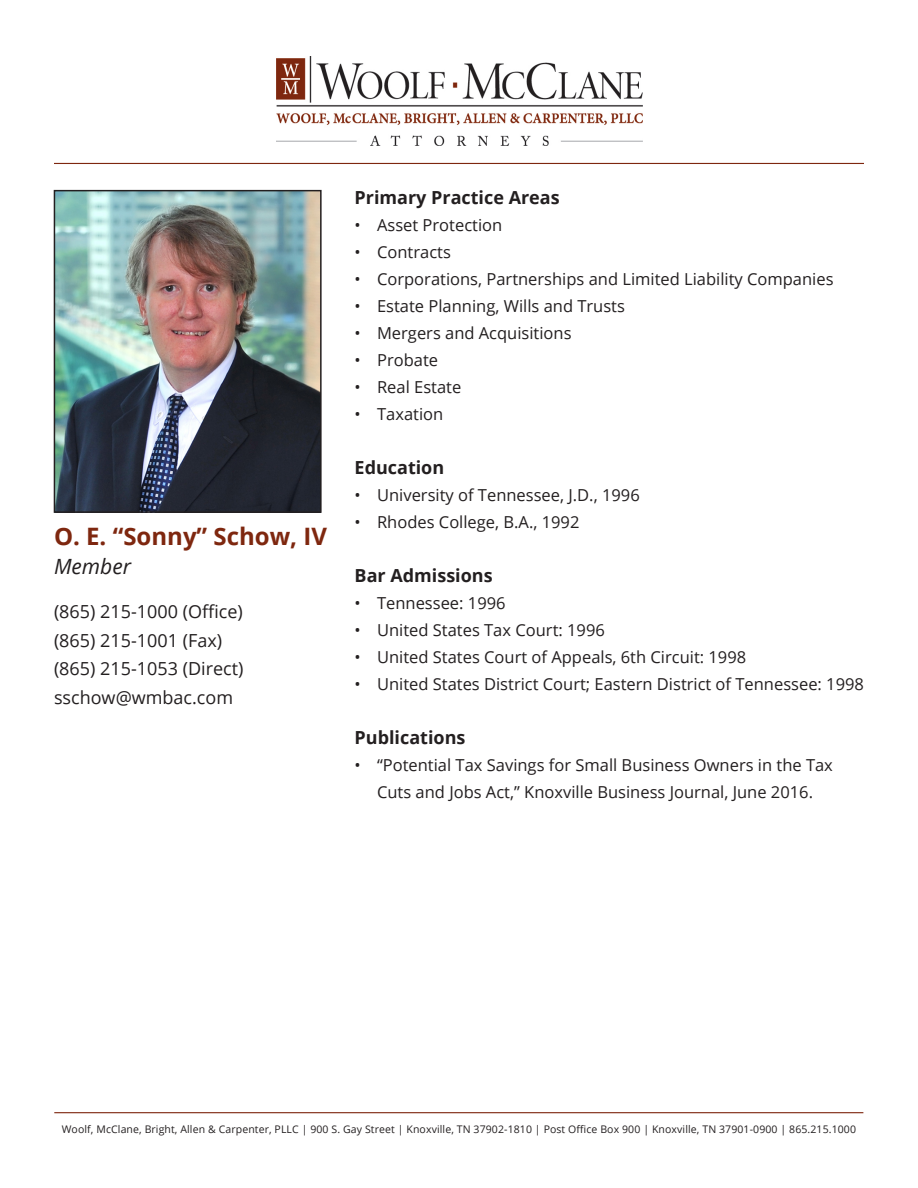
<style>
.page{position:relative;width:918px;height:1188px;background:#fff}
.page>*{position:absolute;margin:0;border:0;box-sizing:border-box;transform-origin:0 0}
.Name{font:700 24px "Open Sans";color:#7e270f}
.member{font:italic 21px "Open Sans";color:#231f20}
.phone{font:18px "Open Sans";color:#231f20}
.heads{font:700 18px "Open Sans";color:#231f20}
.t1{font:16.5px/27px "Open Sans";color:#231f20;text-align:center}
.t2{font:10.5px "Open Sans";letter-spacing:.01em;color:#231f20}
</style>
<div class="page">
<img style="left:276px;top:57px;width:366px;height:88px">
<hr style="left:54px;top:163px;width:810px;height:1px;background:#7e270f">
<hr style="left:54px;top:1112px;width:809px;height:1px;background:#7e270f">
<img style="left:57px;top:193px;width:262px;height:317px">
<div style="left:54px;top:190px;width:268px;height:323px;border:2px solid #231f20"></div>
<p class="Name" style="left:54px;top:519px;width:275px">O. E. “Sonny” Schow, IV</p>
<p class="member" style="left:54px;top:552px;width:79px">Member</p>
<p class="phone" style="left:54px;top:599px;width:190px">(865) 215-1000 (Office)</p>
<p class="phone" style="left:54px;top:628px;width:170px">(865) 215-1001 (Fax)</p>
<p class="phone" style="left:54px;top:656px;width:191px">(865) 215-1053 (Direct)</p>
<p class="phone" style="left:54px;top:685px;width:181px">sschow@wmbac.com</p>
<p class="heads" style="left:355px;top:184px;width:207px">Primary Practice Areas</p>
<p class="t1" style="left:355px;top:211px;width:149px">• Asset Protection</p>
<p class="t1" style="left:355px;top:238px;width:98px">• Contracts</p>
<p class="t1" style="left:355px;top:265px;width:481px">• Corporations, Partnerships and Limited Liability Companies</p>
<p class="t1" style="left:355px;top:292px;width:272px">• Estate Planning, Wills and Trusts</p>
<p class="t1" style="left:355px;top:319px;width:219px">• Mergers and Acquisitions</p>
<p class="t1" style="left:355px;top:346px;width:85px">• Probate</p>
<p class="t1" style="left:355px;top:373px;width:108px">• Real Estate</p>
<p class="t1" style="left:355px;top:400px;width:90px">• Taxation</p>
<p class="heads" style="left:355px;top:454px;width:91px">Education</p>
<p class="t1" style="left:355px;top:481px;width:287px">• University of Tennessee, J.D., 1996</p>
<p class="t1" style="left:355px;top:508px;width:226px">• Rhodes College, B.A., 1992</p>
<p class="heads" style="left:355px;top:562px;width:140px">Bar Admissions</p>
<p class="t1" style="left:355px;top:589px;width:153px">• Tennessee: 1996</p>
<p class="t1" style="left:355px;top:616px;width:252px">• United States Tax Court: 1996</p>
<p class="t1" style="left:355px;top:643px;width:393px">• United States Court of Appeals, 6th Circuit: 1998</p>
<p class="t1" style="left:355px;top:670px;width:511px">• United States District Court; Eastern District of Tennessee: 1998</p>
<p class="heads" style="left:355px;top:724px;width:112px">Publications</p>
<p class="t1" style="left:355px;top:751px;width:480px">• “Potential Tax Savings for Small Business Owners in the Tax<br>Cuts and Jobs Act,” Knoxville Business Journal, June 2016.</p>
<p class="t2" style="left:62px;top:1122px;width:796px">Woolf, McClane, Bright, Allen &amp; Carpenter, PLLC | 900 S. Gay Street | Knoxville, TN 37902-1810 | Post Office Box 900 | Knoxville, TN 37901-0900 | 865.215.1000</p>
</div>
